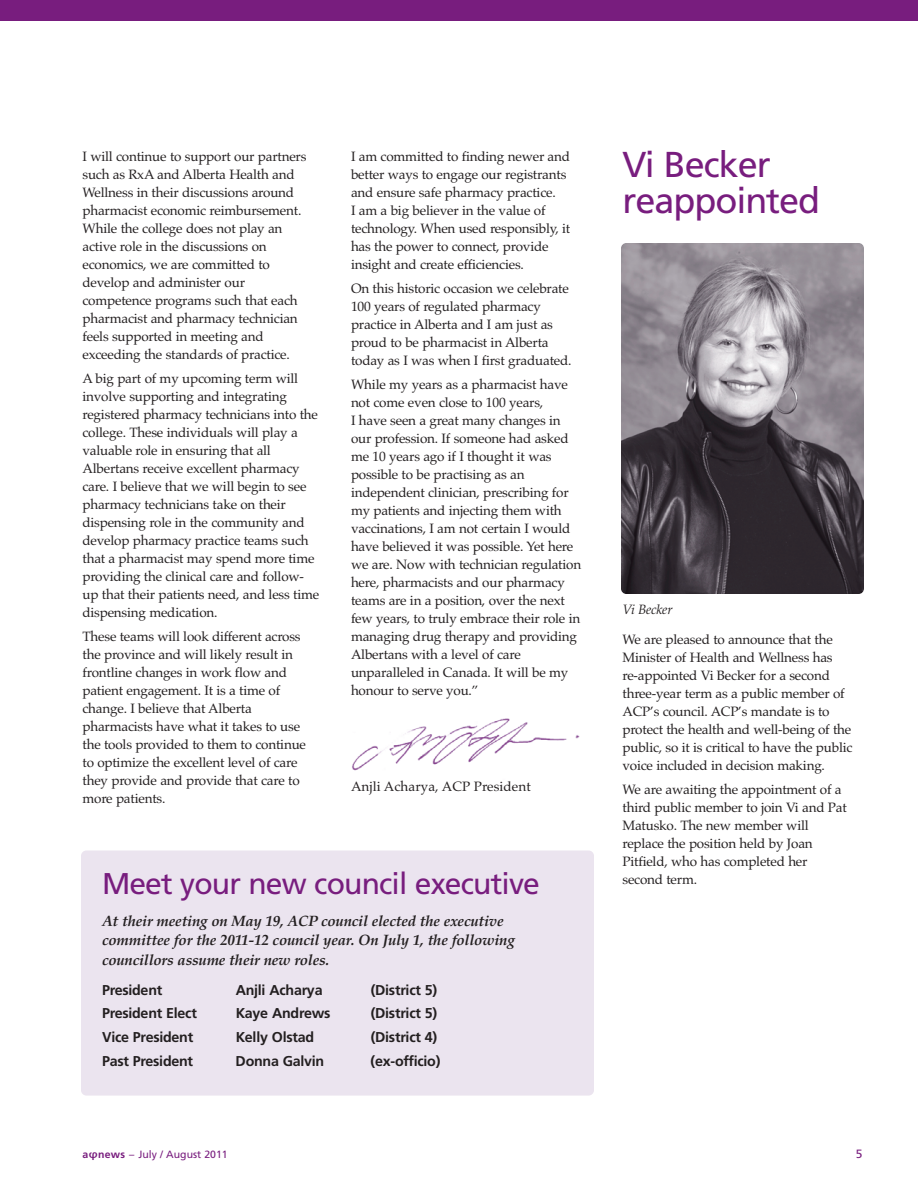
<style>
.page{position:relative;width:918px;height:1188px;background:#fff}
.page>*{position:absolute;margin:0;border:0;box-sizing:border-box;transform-origin:0 0}
.t1{font:36px/36px "Frutiger";letter-spacing:-.03em;color:#781d7e}
.t2{font:30px "Frutiger";letter-spacing:-.03em;color:#781d7e}
.t3{font:italic 700 15px/19.5px "Palatino";letter-spacing:-.015em;color:#231f20}
.t4{font:700 14.25px "Frutiger";letter-spacing:-.015em;color:#231f20}
.t5{font:13.5px/18px "Palatino";letter-spacing:-.015em;color:#231f20}
.t6{font:13.5px "Palatino";letter-spacing:.005em;color:#231f20}
.t7{font:italic 13.5px "Palatino";letter-spacing:-.015em;color:#231f20}
.t8{font:12px "Frutiger";color:#781d7e}
.t9{font:10.5px "Frutiger";color:#781d7e}
.s1{font-weight:700}
.s2{font-family:"Lucida Grande";font-weight:700}
</style>
<div class="page">
<div style="left:0;top:0;width:918px;height:20px;background:#781d7e"></div>
<div style="left:81px;top:850px;width:513px;height:246px;background:#ebe4ef;border-radius:5px"></div>
<img style="left:621px;top:243px;width:243px;height:351px;border-radius:5px">
<img style="left:352px;top:718px;width:227px;height:53px">
<p class="t5" style="left:82px;top:149px;width:225px">I will continue to support our partners such as RxA and Alberta Health and Wellness in their discussions around pharmacist economic reimbursement.<br>While the college does not play an active role in the discussions on economics, we are committed to develop and administer our competence programs such that each pharmacist and pharmacy technician feels supported in meeting and exceeding the standards of practice.</p>
<p class="t5" style="left:82px;top:371px;width:238px">A big part of my upcoming term will involve supporting and integrating registered pharmacy technicians into the college. These individuals will play a valuable role in ensuring that all Albertans receive excellent pharmacy care. I believe that we will begin to see pharmacy technicians take on their dispensing role in the community and develop pharmacy practice teams such that a pharmacist may spend more time providing the clinical care and follow&shy;up that their patients need, and less time dispensing medication.</p>
<p class="t5" style="left:82px;top:629px;width:225px">These teams will look different across the province and will likely result in frontline changes in work flow and patient engagement. It is a time of change. I believe that Alberta pharmacists have what it takes to use the tools provided to them to continue to optimize the excellent level of care they provide and provide that care to more patients.</p>
<p class="t5" style="left:351px;top:149px;width:221px">I am committed to finding newer and better ways to engage our registrants and ensure safe pharmacy practice.<br>I am a big believer in the value of technology. When used responsibly, it has the power to connect, provide insight and create efficiencies.</p>
<p class="t5" style="left:351px;top:281px;width:222px">On this historic occasion we celebrate 100 years of regulated pharmacy practice in Alberta and I am just as proud to be pharmacist in Alberta today as I was when I first graduated.</p>
<p class="t5" style="left:351px;top:377px;width:232px">While my years as a pharmacist have not come even close to 100 years,<br>I have seen a great many changes in our profession. If someone had asked me 10 years ago if I thought it was possible to be practising as an independent clinician, prescribing for my patients and injecting them with vaccinations, I am not certain I would have believed it was possible. Yet here we are. Now with technician regulation here, pharmacists and our pharmacy teams are in a position, over the next few years, to truly embrace their role in managing drug therapy and providing Albertans with a level of care unparalleled in Canada. It will be my honour to serve you.”</p>
<p class="t6" style="left:351px;top:781px;width:181px">Anjli Acharya, ACP President</p>
<h2 class="t2" style="left:102px;top:872px;width:439px">Meet your new council executive</h2>
<p class="t3" style="left:102px;top:912px;width:414px">At their meeting on May 19, ACP council elected the executive committee for the 2011-12 council year. On July 1, the following councillors assume their new roles.</p>
<p class="t4" style="left:102px;top:984px;width:62px">President</p>
<p class="t4" style="left:236px;top:984px;width:88px">Anjli Acharya</p>
<p class="t4" style="left:371px;top:984px;width:68px">(District 5)</p>
<p class="t4" style="left:102px;top:1008px;width:96px">President Elect</p>
<p class="t4" style="left:236px;top:1008px;width:96px">Kaye Andrews</p>
<p class="t4" style="left:371px;top:1008px;width:68px">(District 5)</p>
<p class="t4" style="left:102px;top:1032px;width:93px">Vice President</p>
<p class="t4" style="left:236px;top:1032px;width:80px">Kelly Olstad</p>
<p class="t4" style="left:371px;top:1032px;width:68px">(District 4)</p>
<p class="t4" style="left:102px;top:1056px;width:93px">Past President</p>
<p class="t4" style="left:236px;top:1056px;width:90px">Donna Galvin</p>
<p class="t4" style="left:371px;top:1056px;width:71px">(ex-officio)</p>
<h1 class="t1" style="left:622px;top:149px;width:199px">Vi Becker reappointed</h1>
<p class="t7" style="left:622px;top:604px;width:52px">Vi Becker</p>
<p class="t5" style="left:622px;top:632px;width:232px">We are pleased to announce that the Minister of Health and Wellness has re-appointed Vi Becker for a second three-year term as a public member of ACP’s council. ACP’s mandate is to protect the health and well-being of the public, so it is critical to have the public voice included in decision making.</p>
<p class="t5" style="left:622px;top:782px;width:226px">We are awaiting the appointment of a third public member to join Vi and Pat<br>Matusko. The new member will replace the position held by Joan<br>Pitfield, who has completed her second term.</p>
<p class="t9" style="left:82px;top:1150px;width:147px"><span class="s1">a</span><span class="s2">φ</span><span class="s1">news</span> – July / August 2011</p>
<p class="t8" style="left:856px;top:1149px;width:8px">5</p>
</div>
